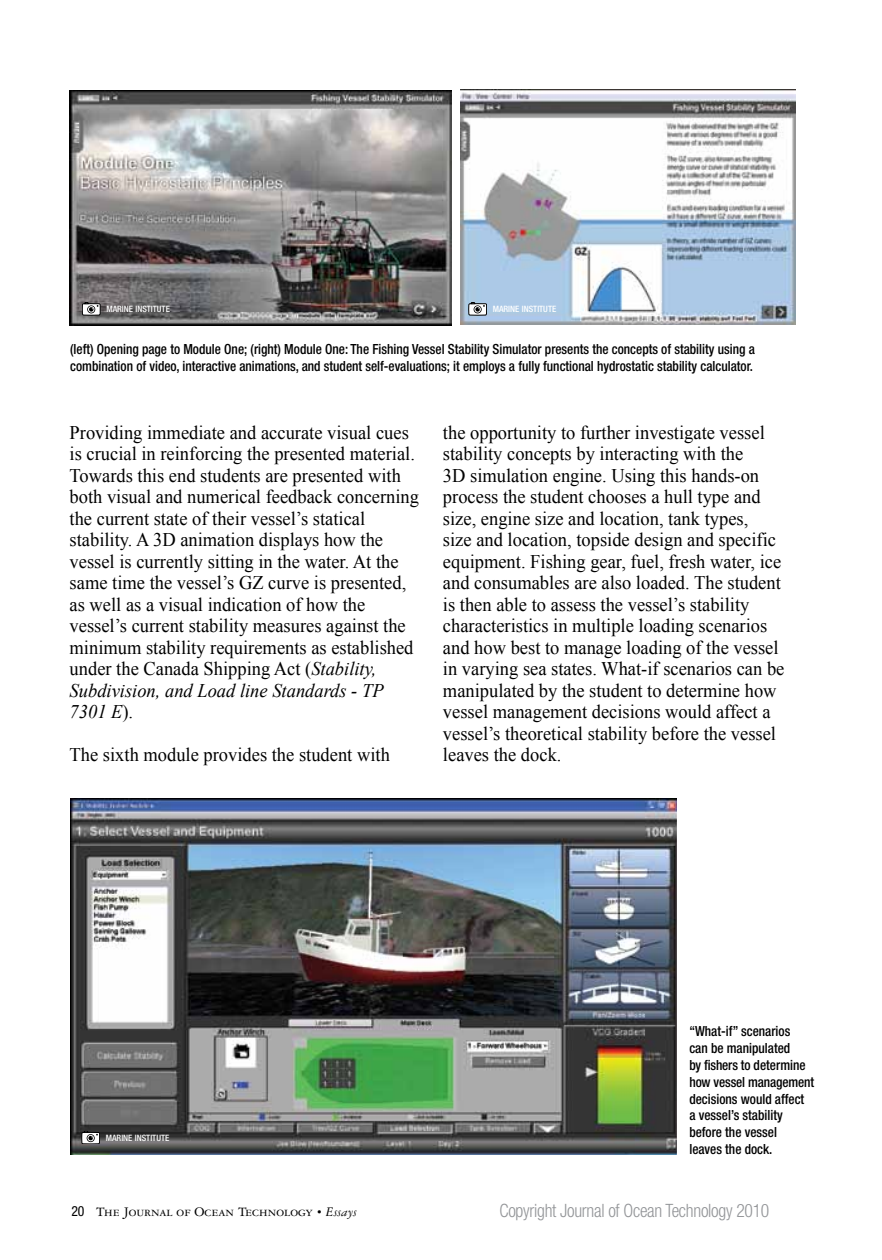
<style>
.page{position:relative;width:882px;height:1260px;background:#fff}
.page>*{position:absolute;margin:0;border:0;box-sizing:border-box;transform-origin:0 0}
.t1{font:19.25px/21.5px "Times New Roman";color:#000;scale:.96 1}
.t2{font:300 condensed 18.38px "Helvetica Neue";letter-spacing:-.015em;color:#939598;scale:.96 1}
.t3{font:500 condensed 14px/16.8px "Helvetica Neue";color:#000;scale:.95 1}
.t4{font:14px "Garamond Three SC";color:#000}
.t5{font:500 condensed 8.75px "Helvetica Neue";color:#fff}
.s1{font-style:italic}
.s2{font-family:"Helvetica Neue";font-stretch:condensed}
.s3{font-family:"Garamond Three";font-size:10.5px}
.s4{font-family:"Garamond Three";font-style:italic}
</style>
<div class="page">
<img style="left:461px;top:89px;width:334px;height:236px">
<img style="left:70px;top:90px;width:382px;height:235px">
<img style="left:70px;top:798px;width:607px;height:356px">
<svg style="left:82px;top:1131px;width:18px;height:13px"></svg>
<svg style="left:469px;top:302px;width:18px;height:13px"></svg>
<svg style="left:82px;top:302px;width:18px;height:13px"></svg>
<p class="t5" style="left:493px;top:304px;width:65px">Marine Institute</p>
<p class="t3" style="left:70px;top:341px;width:722px">(left) Opening page to Module One; (right) Module One: The Fishing Vessel Stability Simulator presents the concepts of stability using a combination of video, interactive animations, and student self-evaluations; it employs a fully functional hydrostatic stability calculator.</p>
<p class="t5" style="left:106px;top:304px;width:65px">Marine Institute</p>
<p class="t1" style="left:70px;top:421px;width:366px">Providing immediate and accurate visual cues is crucial in reinforcing the presented material.<br>Towards this end students are presented with both visual and numerical feedback concerning the current state of their vessel’s statical stability. A 3D animation displays how the vessel is currently sitting in the water. At the same time the vessel’s GZ curve is presented, as well as a visual indication of how the vessel’s current stability measures against the minimum stability requirements as established under the Canada Shipping Act (<span class="s1">Stability, Subdivision, and Load line Standards - TP 7301 E</span>).</p>
<p class="t1" style="left:70px;top:744px;width:335px">The sixth module provides the student with</p>
<p class="t1" style="left:443px;top:421px;width:357px">the opportunity to further investigate vessel stability concepts by interacting with the<br>3D simulation engine. Using this hands-on process the student chooses a hull type and size, engine size and location, tank types,<br>size and location, topside design and specific equipment. Fishing gear, fuel, fresh water, ice and consumables are also loaded. The student is then able to assess the vessel’s stability characteristics in multiple loading scenarios and how best to manage loading of the vessel in varying sea states. What-if scenarios can be manipulated by the student to determine how vessel management decisions would affect a vessel’s theoretical stability before the vessel leaves the dock.</p>
<p class="t5" style="left:106px;top:1132px;width:65px">Marine Institute</p>
<p class="t3" style="left:689px;top:1023px;width:133px">“What-if” scenarios<br>can be manipulated<br>by fishers to determine how vessel management decisions would affect<br>a vessel’s stability before the vessel<br>leaves the dock.</p>
<p class="t4" style="left:71px;top:1205px;width:287px"><span class="s2">20</span> The Journal of Ocean Technology <span class="s3">•</span> <span class="s4">Essays</span></p>
<p class="t2" style="left:500px;top:1200px;width:283px">Copyright Journal of Ocean Technology 2010</p>
</div>
